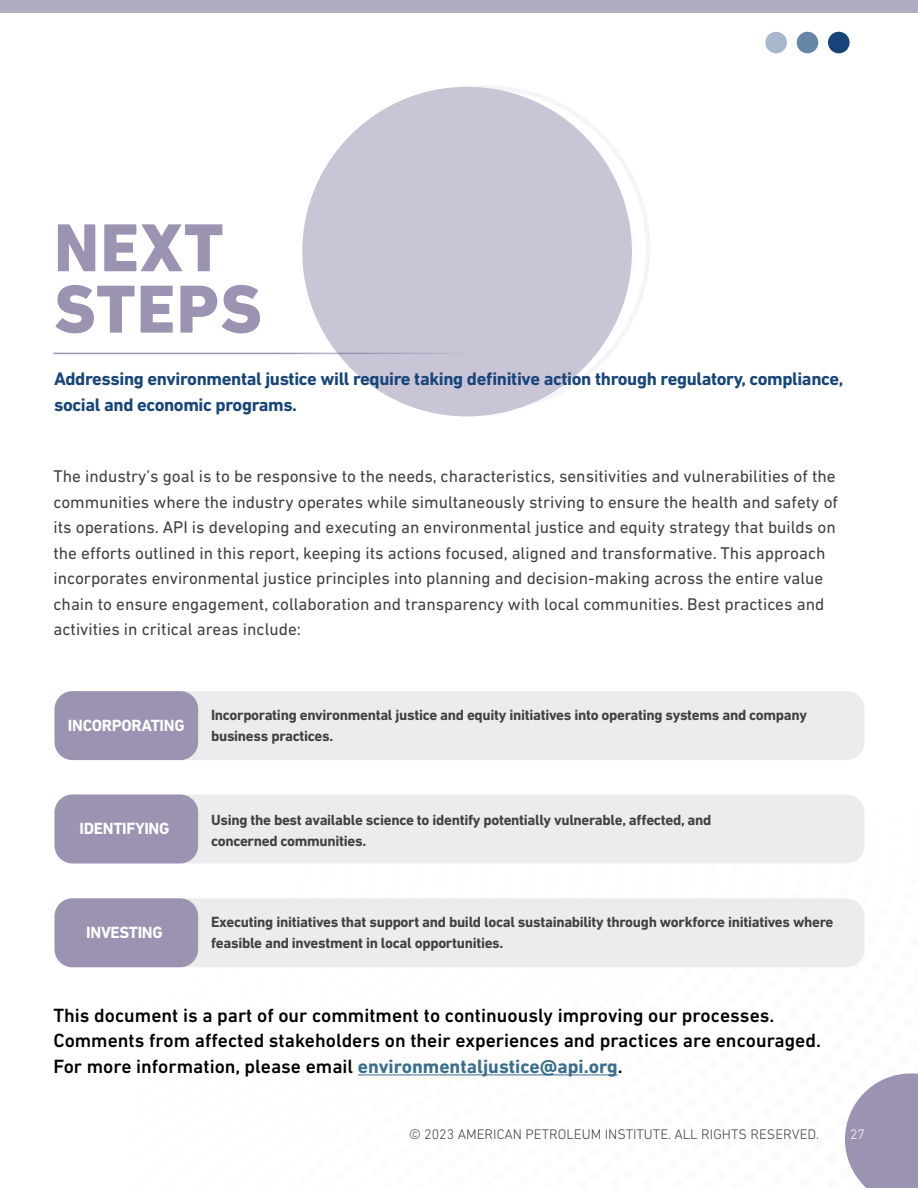
<style>
.page{position:relative;width:918px;height:1188px;background:#fff}
.page>*{position:absolute;margin:0;border:0;box-sizing:border-box;transform-origin:0 0}
.t1{font:800 69px/61.3px "DIN Next LT Pro";letter-spacing:.02em;color:#9c93b3}
.t2{font:500 19.5px/25.5px "DIN Next LT Pro";color:#000}
.t3{font:700 18.45px/26.1px "DIN Next LT Pro";letter-spacing:-.02em;color:#174579}
.t4{font:17.25px/25.5px "DIN Next LT Pro";color:#414042}
.t5{font:700 16.5px "DIN Next LT Pro";letter-spacing:-.02em;color:#fff}
.t6{font:700 15px/21px "DIN Next LT Pro";letter-spacing:-.02em;color:#414042}
.t7{font:300 14.1px "DIN Next LT Pro";color:#414042}
.t8{font:300 14.1px "DIN Next LT Pro";color:#fff}
.s1{font-weight:700;color:#3b6e8c}
</style>
<div class="page">
<svg style="left:845px;top:1073px;width:73px;height:115px;background:#aba3be"></svg>
<div style="left:765px;top:32px;width:22px;height:21px;background:#a7b8cc;border-radius:50%"></div>
<div style="left:797px;top:32px;width:21px;height:21px;background:#6886a8;border-radius:50%"></div>
<div style="left:828px;top:32px;width:22px;height:21px;background:#174579;border-radius:50%"></div>
<div style="left:302px;top:87px;width:330px;height:329px;background:#cac5d6;border-radius:50%"></div>
<hr style="left:53px;top:353px;width:597px;height:1px;background:#9c93b3">
<div style="left:55px;top:691px;width:810px;height:69px;background:#ececec;border-radius:18px"></div>
<div style="left:55px;top:898px;width:810px;height:69px;background:#ececec;border-radius:18px"></div>
<div style="left:55px;top:795px;width:810px;height:68px;background:#ececec;border-radius:18px"></div>
<div style="left:55px;top:691px;width:143px;height:69px;background:#9c93b3;border-radius:18px"></div>
<div style="left:55px;top:795px;width:143px;height:68px;background:#9c93b3;border-radius:18px"></div>
<div style="left:55px;top:898px;width:143px;height:69px;background:#9c93b3;border-radius:18px"></div>
<hr style="left:358px;top:1074px;width:260px;height:1px;background:#3b6e8c">
<div style="left:0;top:0;width:918px;height:14px;background:#b0adc2"></div>
<h1 class="t1" style="left:54px;top:217px;width:209px">NEXT<br>STEPS</h1>
<p class="t3" style="left:54px;top:366px;width:791px">Addressing environmental justice will require taking definitive action through regulatory, compliance, social and economic programs.</p>
<p class="t4" style="left:53px;top:464px;width:786px">The industry’s goal is to be responsive to the needs, characteristics, sensitivities and vulnerabilities of the communities where the industry operates while simultaneously striving to ensure the health and safety of its operations. API is developing and executing an environmental justice and equity strategy that builds on the efforts outlined in this report, keeping its actions focused, aligned and transformative. This approach incorporates environmental justice principles into planning and decision-making across the entire value chain to ensure engagement, collaboration and transparency with local communities. Best practices and activities in critical areas include:</p>
<p class="t5" style="left:68px;top:716px;width:118px">INCORPORATING</p>
<p class="t6" style="left:211px;top:705px;width:597px">Incorporating environmental justice and equity initiatives into operating systems and company business practices.</p>
<p class="t5" style="left:80px;top:819px;width:91px">IDENTIFYING</p>
<p class="t5" style="left:86px;top:922px;width:78px">INVESTING</p>
<p class="t6" style="left:211px;top:809px;width:502px">Using the best available science to identify potentially vulnerable, affected, and concerned communities.</p>
<p class="t6" style="left:211px;top:912px;width:624px">Executing initiatives that support and build local sustainability through workforce initiatives where feasible and investment in local opportunities.</p>
<p class="t2" style="left:53px;top:1002px;width:769px">This document is a part of our commitment to continuously improving our processes.<br>Comments from affected stakeholders on their experiences and practices are encouraged.<br>For more information, please email <span class="s1">environmentaljustice@api.org</span>.</p>
<p class="t7" style="left:409px;top:1127px;width:412px">©️ 2023 AMERICAN PETROLEUM INSTITUTE. ALL RIGHTS RESERVED.</p>
<p class="t8" style="left:850px;top:1127px;width:17px">27</p>
</div>
